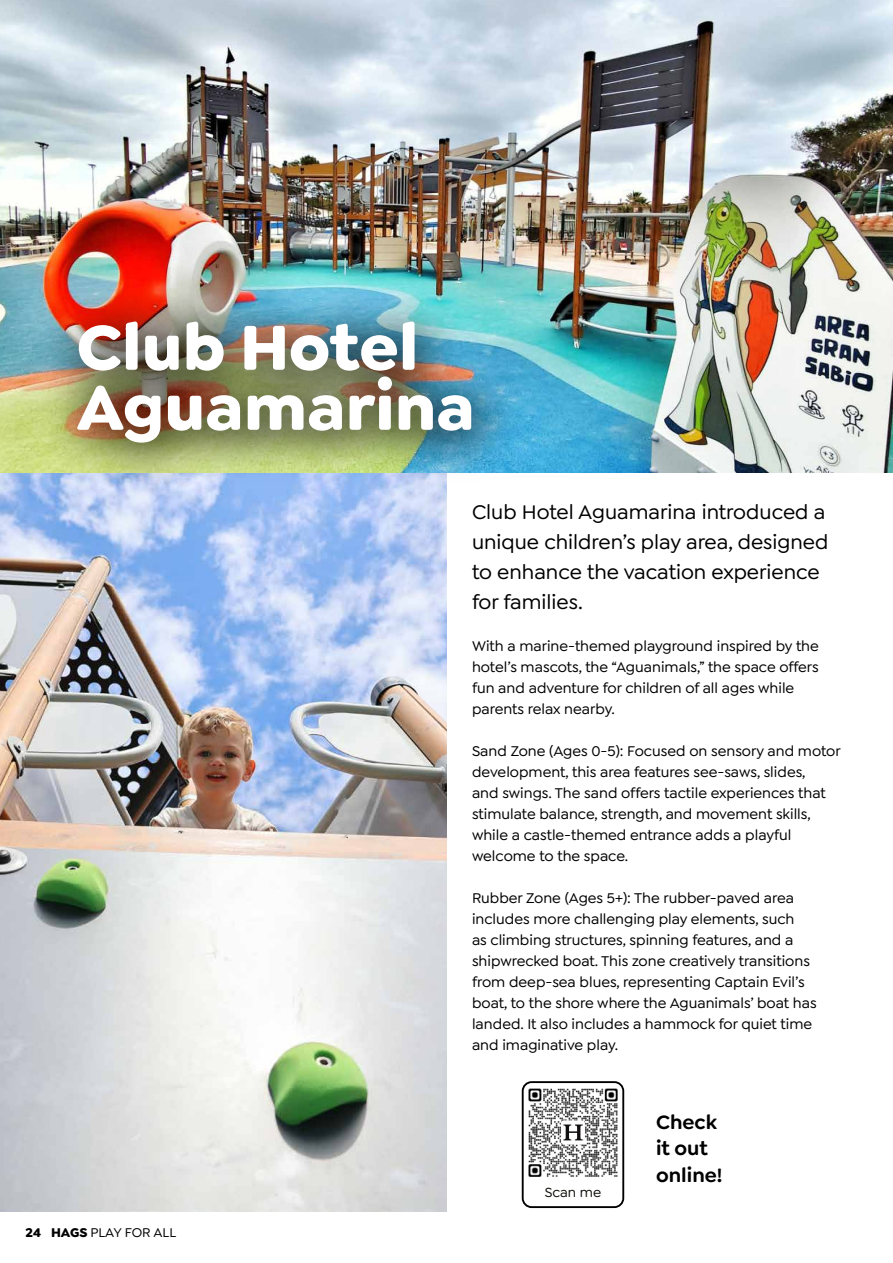
<style>
.page{position:relative;width:893px;height:1263px;background:#fff}
.page>*{position:absolute;margin:0;border:0;box-sizing:border-box;transform-origin:0 0}
.t1{font:700 67.5px/60px "Goldplay";color:#fff}
.t2{font:500 21px/30px "Goldplay";color:#000}
.t3{font:600 20.7px/26.2px "Goldplay";color:#000}
.t4{font:500 15px/21px "Goldplay";color:#000}
.t5{font:500 14.1px "Goldplay";color:#12110c}
.t6{font:500 13.5px "Goldplay";color:#000}
.s1{font-weight:700}
</style>
<div class="page">
<img style="left:0;top:472px;width:446px;height:740px">
<img style="left:0;top:0;width:893px;height:472px">
<img style="left:525px;top:1084px;width:96px;height:93px">
<div style="left:522px;top:1081px;width:102px;height:127px;border:2px solid #000;border-radius:9px"></div>
<div style="left:561px;top:1120px;width:24px;height:24px;background:#fff;border-radius:3px"></div>
<svg style="left:563px;top:1140px;width:20px;height:1px"></svg>
<svg style="left:563px;top:1124px;width:20px;height:16px"></svg>
<div style="left:40px;top:284px;width:483px;height:210px;background:#000;opacity:.75"></div>
<h1 class="t1" style="left:77px;top:316px;width:400px">Club Hotel<br>Aguamarina</h1>
<h2 class="t2" style="left:472px;top:497px;width:358px">Club Hotel Aguamarina introduced a unique children’s play area, designed to enhance the vacation experience for families.</h2>
<p class="t4" style="left:472px;top:635px;width:348px">With a marine-themed playground inspired by the hotel’s mascots, the “Aguanimals,” the space offers fun and adventure for children of all ages while parents relax nearby.</p>
<p class="t4" style="left:472px;top:740px;width:370px">Sand Zone (Ages 0-5): Focused on sensory and motor development, this area features see-saws, slides,<br>and swings. The sand offers tactile experiences that stimulate balance, strength, and movement skills, while a castle-themed entrance adds a playful welcome to the space.</p>
<p class="t4" style="left:472px;top:887px;width:346px">Rubber Zone (Ages 5+): The rubber-paved area includes more challenging play elements, such<br>as climbing structures, spinning features, and a shipwrecked boat. This zone creatively transitions from deep-sea blues, representing Captain Evil’s boat, to the shore where the Aguanimals’ boat has landed. It also includes a hammock for quiet time and imaginative play.</p>
<p class="t6" style="left:26px;top:1225px;width:152px"><span class="s1">24 HAGS</span> PLAY FOR ALL</p>
<p class="t5" style="left:545px;top:1184px;width:58px">Scan me</p>
<h3 class="t3" style="left:656px;top:1109px;width:68px">Check it out online!</h3>
</div>
